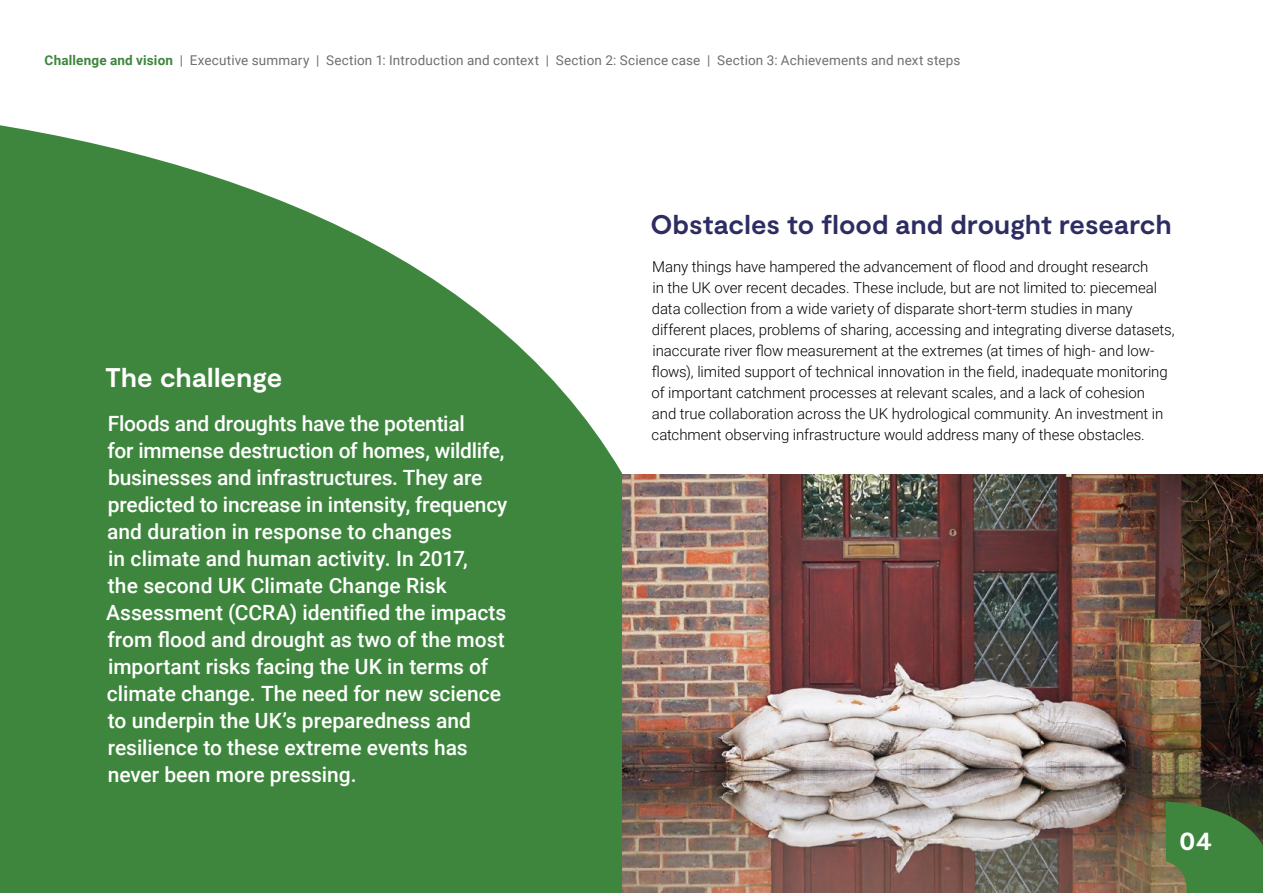
<style>
.page{position:relative;width:1263px;height:893px;background:#fff}
.page>*{position:absolute;margin:0;border:0;box-sizing:border-box;transform-origin:0 0}
.t1{font:700 27px "Moderat";color:#2e2d62}
.t2{font:700 27px "Moderat";letter-spacing:.005em;color:#fff}
.t3{font:500 21px/27px "Roboto";color:#fff}
.t4{font:300 15px/21px "Roboto";letter-spacing:-.005em;color:#000}
.t5{font:13.5px "Roboto";letter-spacing:.015em;color:#706f6f}
.s1{font-weight:700;color:#3e863e}
</style>
<div class="page">
<img style="left:622px;top:474px;width:641px;height:419px">
<svg style="left:0;top:125px;width:622px;height:768px;background:#5a975a"></svg>
<svg style="left:1166px;top:801px;width:97px;height:92px;background:#40783b"></svg>
<p class="t5" style="left:45px;top:51px;width:917px"><span class="s1">Challenge and vision</span> | Executive summary | Section 1: Introduction and context | Section 2: Science case | Section 3: Achievements and next steps</p>
<h1 class="t2" style="left:105px;top:362px;width:179px">The challenge</h1>
<p class="t3" style="left:106px;top:410px;width:403px">Floods and droughts have the potential<br>for immense destruction of homes, wildlife, businesses and infrastructures. They are predicted to increase in intensity, frequency and duration in response to changes<br>in climate and human activity. In 2017,<br>the second UK Climate Change Risk Assessment (CCRA) identified the impacts from flood and drought as two of the most important risks facing the UK in terms of climate change. The need for new science to underpin the UK’s preparedness and resilience to these extreme events has never been more pressing.</p>
<h1 class="t1" style="left:650px;top:209px;width:523px">Obstacles to flood and drought research</h1>
<p class="t4" style="left:652px;top:256px;width:525px">Many things have hampered the advancement of flood and drought research<br>in the UK over recent decades. These include, but are not limited to: piecemeal data collection from a wide variety of disparate short-term studies in many different places, problems of sharing, accessing and integrating diverse datasets, inaccurate river flow measurement at the extremes (at times of high- and low&shy;flows), limited support of technical innovation in the field, inadequate monitoring of important catchment processes at relevant scales, and a lack of cohesion<br>and true collaboration across the UK hydrological community. An investment in catchment observing infrastructure would address many of these obstacles.</p>
<h1 class="t2" style="left:1179px;top:825px;width:34px">04</h1>
<h1 class="t2" style="left:1179px;top:825px;width:18px">4</h1>
</div>
